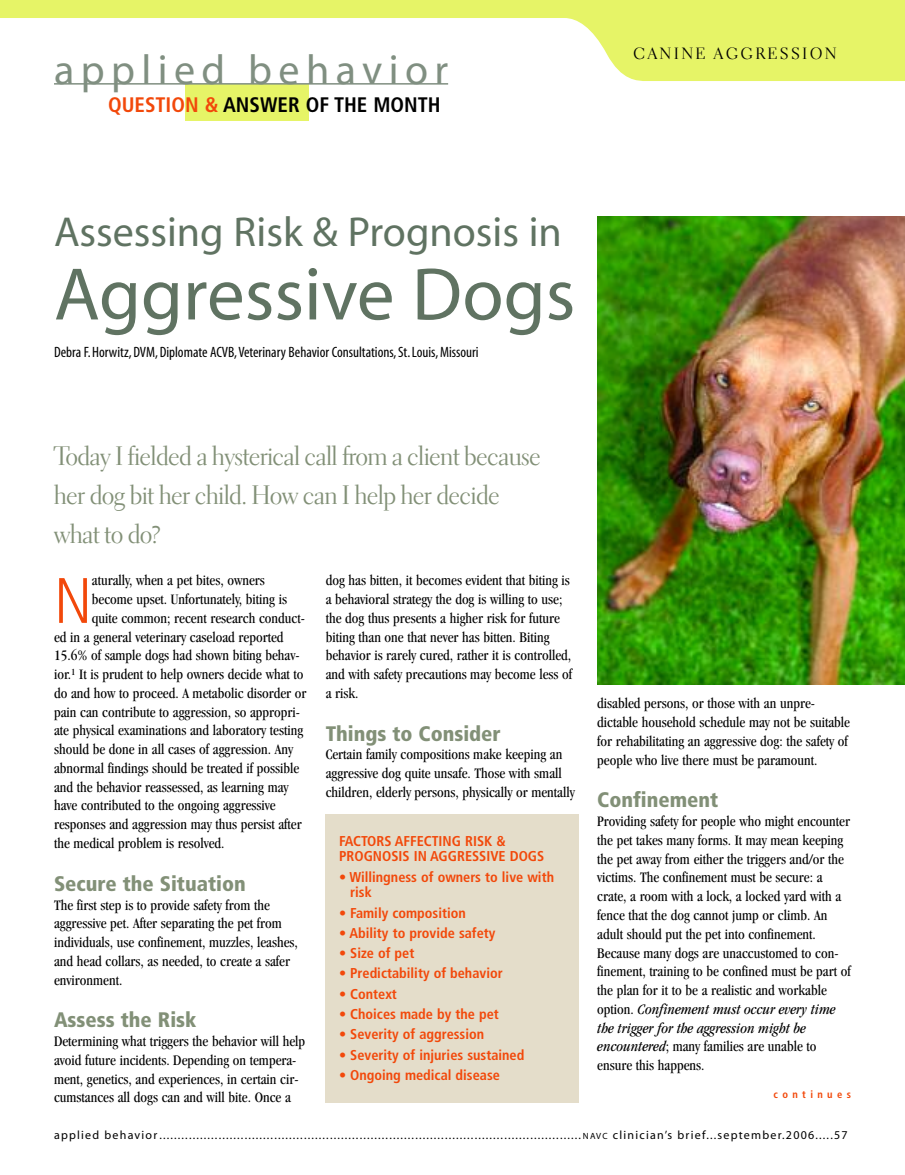
<style>
.page{position:relative;width:905px;height:1175px;background:#fff}
.page>*{position:absolute;margin:0;border:0;box-sizing:border-box;transform-origin:0 0}
.t1{font:75px "Myriad";color:#607362}
.t2{font:300 condensed 64.05px "Frutiger";color:#f2480a}
.t3{font:42px "Myriad";color:#607362}
.t4{font:42px "Myriad";letter-spacing:.155em;color:#808f81}
.t5{font:27px/39px "Electra LH Display";color:#829077}
.t6{font:900 condensed 21px "Frutiger";color:#829077}
.t7{font:700 condensed 21px "Frutiger";color:#000}
.t8{font:16.5px "Electra LH Display";letter-spacing:.175em;color:#000}
.t9{font:condensed 15px/18.8px "Garamond";color:#000}
.t10{font:condensed 15px "Myriad";color:#000}
.t11{font:700 condensed 14.25px/15.8px "Frutiger";color:#f2480a}
.t12{font:12px "Myriad";letter-spacing:.1em;color:#000}
.t13{font:700 condensed 10.5px "Frutiger";letter-spacing:.415em;color:#f2480a}
.s1{color:#f2480a}
.s2{font-style:italic}
.s3{font-size:9px}
</style>
<div class="page">
<svg style="left:0;top:0;width:904px;height:81px"></svg>
<div style="left:185px;top:84px;width:123px;height:36px;background:#e6f467"></div>
<hr style="left:54px;top:83px;width:394px;height:2px;background:#808f81">
<div style="left:326px;top:814px;width:253px;height:288px;background:#e4ddca"></div>
<img style="left:597px;top:216px;width:307px;height:468px">
<h3 class="t4" style="left:54px;top:54px;width:396px">applied behavior</h3>
<h3 class="t7" style="left:108px;top:97px;width:334px"><span class="s1">QUESTION &amp;</span> ANSWER OF THE MONTH</h3>
<p class="t8" style="left:633px;top:47px;width:204px">CANINE AGGRESSION</p>
<h3 class="t3" style="left:54px;top:216px;width:509px">Assessing Risk &amp; Prognosis in</h3>
<h1 class="t1" style="left:54px;top:266px;width:523px">Aggressive Dogs</h1>
<p class="t10" style="left:54px;top:347px;width:426px">Debra F.Horwitz, DVM, Diplomate ACVB,Veterinary Behavior Consultations, St.Louis, Missouri</p>
<h3 class="t5" style="left:54px;top:439px;width:488px">Today I fielded a hysterical call from a client because her dog bit her child. How can I help her decide what to do?</h3>
<h2 class="t2" style="left:54px;top:575px;width:40px">N</h2>
<p class="t9" style="left:92px;top:572px;width:174px">aturally, when a pet bites, owners</p>
<p class="t9" style="left:92px;top:591px;width:197px">become upset. Unfortunately, biting is</p>
<p class="t9" style="left:92px;top:610px;width:214px">quite common; recent research conduct-</p>
<p class="t9" style="left:54px;top:628px;width:231px">ed in a general veterinary caseload reported</p>
<p class="t9" style="left:54px;top:647px;width:247px">15.6% of sample dogs had shown biting behav-</p>
<p class="t9" style="left:54px;top:666px;width:251px">ior.<sup>1</sup> It is prudent to help owners decide what to</p>
<p class="t9" style="left:54px;top:685px;width:254px">do and how to proceed. A metabolic disorder or</p>
<p class="t9" style="left:54px;top:703px;width:247px">pain can contribute to aggression, so appropri-</p>
<p class="t9" style="left:54px;top:722px;width:251px">ate physical examinations and laboratory testing</p>
<p class="t9" style="left:54px;top:741px;width:241px">should be done in all cases of aggression. Any</p>
<p class="t9" style="left:54px;top:760px;width:247px">abnormal findings should be treated if possible</p>
<p class="t9" style="left:54px;top:778px;width:236px">and the behavior reassessed, as learning may</p>
<p class="t9" style="left:54px;top:797px;width:223px">have contributed to the ongoing aggressive</p>
<p class="t9" style="left:54px;top:816px;width:249px">responses and aggression may thus persist after</p>
<p class="t9" style="left:54px;top:835px;width:172px">the medical problem is resolved.</p>
<h3 class="t6" style="left:54px;top:875px;width:193px">Secure the Situation</h3>
<p class="t9" style="left:54px;top:896px;width:245px">The first step is to provide safety from the aggressive pet. After separating the pet from individuals, use confinement, muzzles, leashes, and head collars, as needed, to create a safer environment.</p>
<h3 class="t6" style="left:54px;top:1011px;width:144px">Assess the Risk</h3>
<p class="t9" style="left:54px;top:1033px;width:253px">Determining what triggers the behavior will help avoid future incidents. Depending on tempera&shy;ment, genetics, and experiences, in certain cir&shy;cumstances all dogs can and will bite. Once a</p>
<p class="t9" style="left:326px;top:572px;width:248px">dog has bitten, it becomes evident that biting is a behavioral strategy the dog is willing to use; the dog thus presents a higher risk for future biting than one that never has bitten. Biting behavior is rarely cured, rather it is controlled, and with safety precautions may become less of a risk.</p>
<h3 class="t6" style="left:326px;top:725px;width:176px">Things to Consider</h3>
<p class="t9" style="left:326px;top:746px;width:250px">Certain family compositions make keeping an aggressive dog quite unsafe. Those with small children, elderly persons, physically or mentally</p>
<p class="t11" style="left:339px;top:834px;width:207px">FACTORS AFFECTING RISK &amp;<br>PROGNOSIS IN AGGRESSIVE DOGS</p>
<p class="t11" style="left:350px;top:870px;width:205px;text-indent:-11px">• Willingness of owners to live with risk</p>
<p class="t11" style="left:339px;top:906px;width:128px">• Family composition</p>
<p class="t11" style="left:339px;top:926px;width:158px">• Ability to provide safety</p>
<p class="t11" style="left:339px;top:946px;width:77px">• Size of pet</p>
<p class="t11" style="left:339px;top:966px;width:165px">• Predictability of behavior</p>
<p class="t11" style="left:339px;top:987px;width:59px">• Context</p>
<p class="t11" style="left:339px;top:1007px;width:161px">• Choices made by the pet</p>
<p class="t11" style="left:339px;top:1027px;width:146px">• Severity of aggression</p>
<p class="t11" style="left:339px;top:1047px;width:187px">• Severity of injuries sustained</p>
<p class="t11" style="left:339px;top:1068px;width:162px">• Ongoing medical disease</p>
<p class="t9" style="left:597px;top:695px;width:254px">disabled persons, or those with an unpre&shy;dictable household schedule may not be suitable for rehabilitating an aggressive dog: the safety of people who live there must be paramount.</p>
<h3 class="t6" style="left:597px;top:791px;width:122px">Confinement</h3>
<p class="t9" style="left:597px;top:813px;width:255px">Providing safety for people who might encounter the pet takes many forms. It may mean keeping the pet away from either the triggers and/or the victims. The confinement must be secure: a crate, a room with a lock, a locked yard with a fence that the dog cannot jump or climb. An adult should put the pet into confinement.<br>Because many dogs are unaccustomed to con&shy;finement, training to be confined must be part of the plan for it to be a realistic and workable option. <span class="s2">Confinement must occur every time the trigger for the aggression might be encountered</span>; many families are unable to ensure this happens.</p>
<p class="t13" style="left:773px;top:1090px;width:79px">continues</p>
<p class="t12" style="left:54px;top:1129px;width:795px">applied behavior..................................................................................................................<span class="s3">NAVC</span> clinician’s brief...september.2006.....57</p>
</div>
